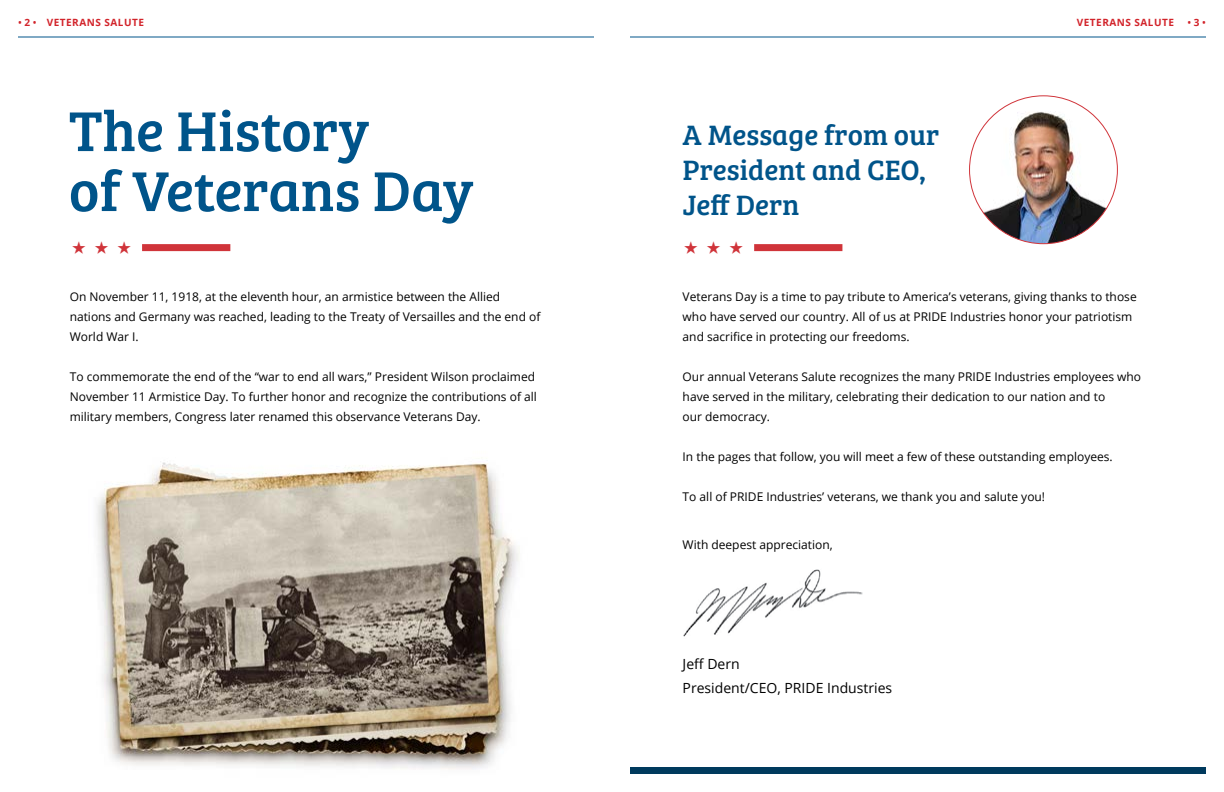
<style>
.page{position:relative;width:1224px;height:792px;background:#fff}
.page>*{position:absolute;margin:0;border:0;box-sizing:border-box;transform-origin:0 0}
.t1{font:58px/60px "Bree Serif";color:#00548a}
.t2{font:29px/34.8px "Bree Serif";color:#00548a}
.t3{font:14px/24px "Open Sans";color:#000}
.t4{font:12px/20px "Open Sans";color:#000}
.t5{font:700 10px "Open Sans";letter-spacing:.05em;color:#d2232a}
.t6{font:600 10px "Open Sans";color:#d2232a}
.s1{font-weight:600}
.s2{font-weight:700}
</style>
<div class="page">
<img style="left:96px;top:462px;width:424px;height:308px">
<div style="left:630px;top:768px;width:576px;height:6px;background:#003a5d"></div>
<img style="left:970px;top:96px;width:147px;height:148px;border-radius:74px">
<img style="left:683px;top:569px;width:180px;height:68px">
<div style="left:142px;top:244px;width:88px;height:7px;background:#d0343a"></div>
<div style="left:754px;top:244px;width:88px;height:7px;background:#d0343a"></div>
<hr style="left:18px;top:37px;width:576px;height:1px;background:#00548a">
<hr style="left:630px;top:37px;width:576px;height:1px;background:#00548a">
<p class="t5" style="left:18px;top:15px;width:128px"><span class="s1">•</span> 2 <span class="s1">•</span> VETERANS SALUTE</p>
<p class="t5" style="left:1077px;top:15px;width:99px">VETERANS SALUTE</p>
<p class="t6" style="left:1188px;top:15px;width:20px">• <span class="s2">3</span> •</p>
<h1 class="t1" style="left:69px;top:98px;width:406px">The History<br>of Veterans Day</h1>
<p class="t4" style="left:70px;top:286px;width:472px">On November 11, 1918, at the eleventh hour, an armistice between the Allied nations and Germany was reached, leading to the Treaty of Versailles and the end of<br>World War I.</p>
<p class="t4" style="left:70px;top:366px;width:469px">To commemorate the end of the “war to end all wars,” President Wilson proclaimed<br>November 11 Armistice Day. To further honor and recognize the contributions of all military members, Congress later renamed this observance Veterans Day.</p>
<h2 class="t2" style="left:683px;top:116px;width:258px">A Message from our<br>President and CEO,<br>Jeff Dern</h2>
<p class="t4" style="left:683px;top:286px;width:456px">Veterans Day is a time to pay tribute to America’s veterans, giving thanks to those who have served our country. All of us at PRIDE Industries honor your patriotism and sacrifice in protecting our freedoms.</p>
<p class="t4" style="left:683px;top:366px;width:460px">Our annual Veterans Salute recognizes the many PRIDE Industries employees who have served in the military, celebrating their dedication to our nation and to<br>our democracy.</p>
<p class="t4" style="left:683px;top:446px;width:432px">In the pages that follow, you will meet a few of these outstanding employees.</p>
<p class="t4" style="left:683px;top:486px;width:364px">To all of PRIDE Industries’ veterans, we thank you and salute you!</p>
<p class="t4" style="left:683px;top:534px;width:152px">With deepest appreciation,</p>
<p class="t3" style="left:683px;top:651px;width:211px">Jeff Dern<br>President/CEO, PRIDE Industries</p>
</div>
